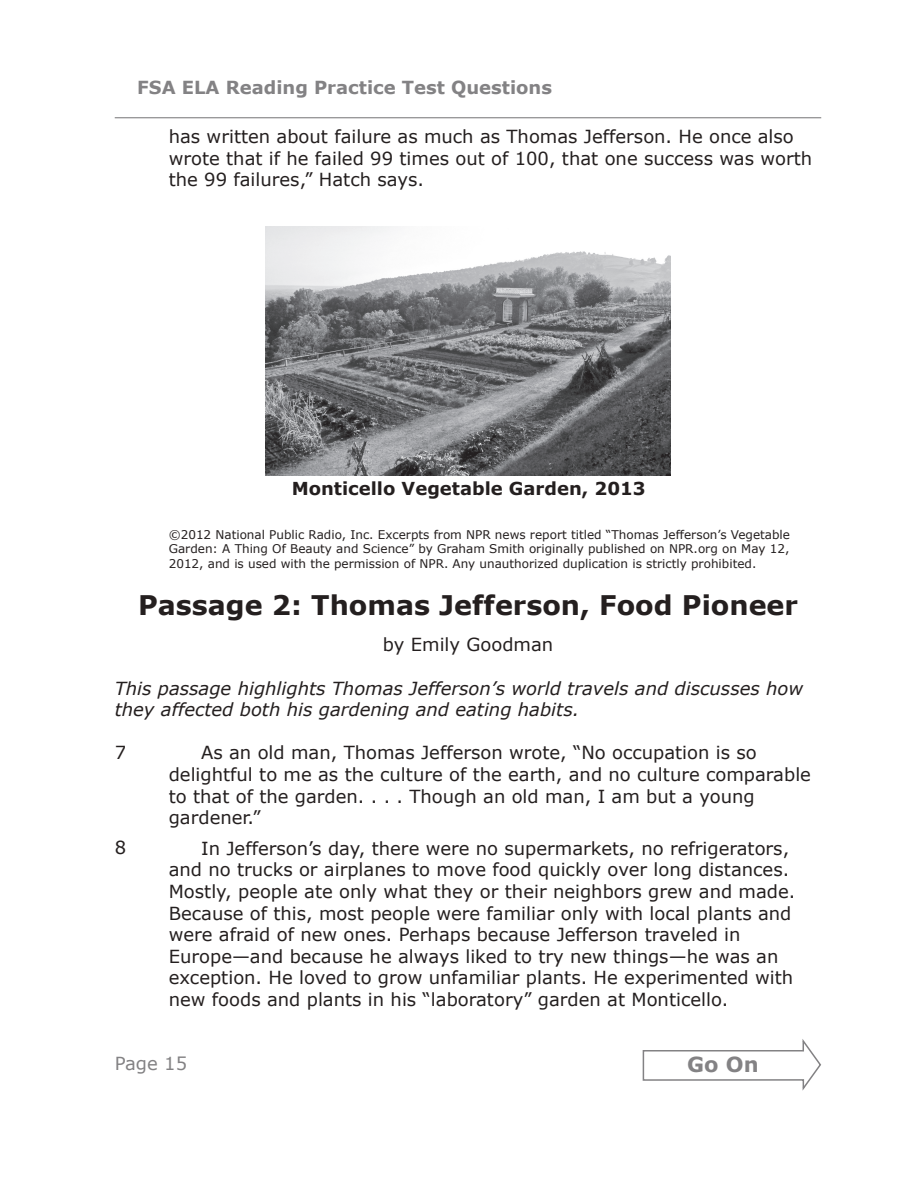
<style>
.page{position:relative;width:918px;height:1188px;background:#fff}
.page>*{position:absolute;margin:0;border:0;box-sizing:border-box;transform-origin:0 0}
.t1{font:700 27px "Verdana";color:#241f1f}
.t2{font:700 21px "Verdana";color:#838284}
.t3{font:18px/21.6px "Verdana";color:#241f1f}
.t4{font:italic 18px/21.6px "Verdana";color:#241f1f}
.t5{font:700 18px "Verdana";color:#838284}
.t6{font:700 18px "Verdana";color:#241f1f}
.t7{font:18px "Verdana";color:#838284}
.t8{font:12px/14.4px "Verdana";color:#241f1f;text-align:justify}
</style>
<div class="page">
<hr style="left:115px;top:117px;width:706px;height:1px;background:#838284">
<svg style="left:643px;top:1039px;width:178px;height:51px"></svg>
<img style="left:266px;top:226px;width:404px;height:250px">
<p class="t5" style="left:137px;top:76px;width:416px">FSA ELA Reading Practice Test Questions</p>
<p class="t3" style="left:169px;top:125px;width:645px">has written about failure as much as Thomas Jefferson. He once also wrote that if he failed 99 times out of 100, that one success was worth the 99 failures,” Hatch says.</p>
<p class="t6" style="left:292px;top:476px;width:356px">Monticello Vegetable Garden, 2013</p>
<p class="t8" style="left:169px;top:527px;width:623px">©2012 National Public Radio, Inc. Excerpts from NPR news report titled “Thomas Jefferson’s Vegetable Garden: A Thing Of Beauty and Science” by Graham Smith originally published on NPR.org on May 12, 2012, and is used with the permission of NPR. Any unauthorized duplication is strictly prohibited.</p>
<h1 class="t1" style="left:138px;top:588px;width:661px">Passage 2: Thomas Jefferson, Food Pioneer</h1>
<p class="t3" style="left:383px;top:633px;width:172px">by Emily Goodman</p>
<p class="t4" style="left:115px;top:677px;width:690px">This passage highlights Thomas Jefferson’s world travels and discusses how they affected both his gardening and eating habits.</p>
<p class="t3" style="left:169px;top:741px;width:644px;text-indent:32px">As an old man, Thomas Jefferson wrote, “No occupation is so delightful to me as the culture of the earth, and no culture comparable to that of the garden. . . . Though an old man, I am but a young gardener.”</p>
<p class="t3" style="left:169px;top:837px;width:628px;text-indent:32px">In Jefferson’s day, there were no supermarkets, no refrigerators, and no trucks or airplanes to move food quickly over long distances.<br>Mostly, people ate only what they or their neighbors grew and made.<br>Because of this, most people were familiar only with local plants and were afraid of new ones. Perhaps because Jefferson traveled in Europe—and because he always liked to try new things—he was an exception. He loved to grow unfamiliar plants. He experimented with new foods and plants in his “laboratory” garden at Monticello.</p>
<p class="t3" style="left:115px;top:741px;width:13px">7</p>
<p class="t3" style="left:115px;top:836px;width:13px">8</p>
<p class="t7" style="left:115px;top:1051px;width:74px">Page 15</p>
<p class="t2" style="left:687px;top:1056px;width:73px">Go On</p>
</div>
